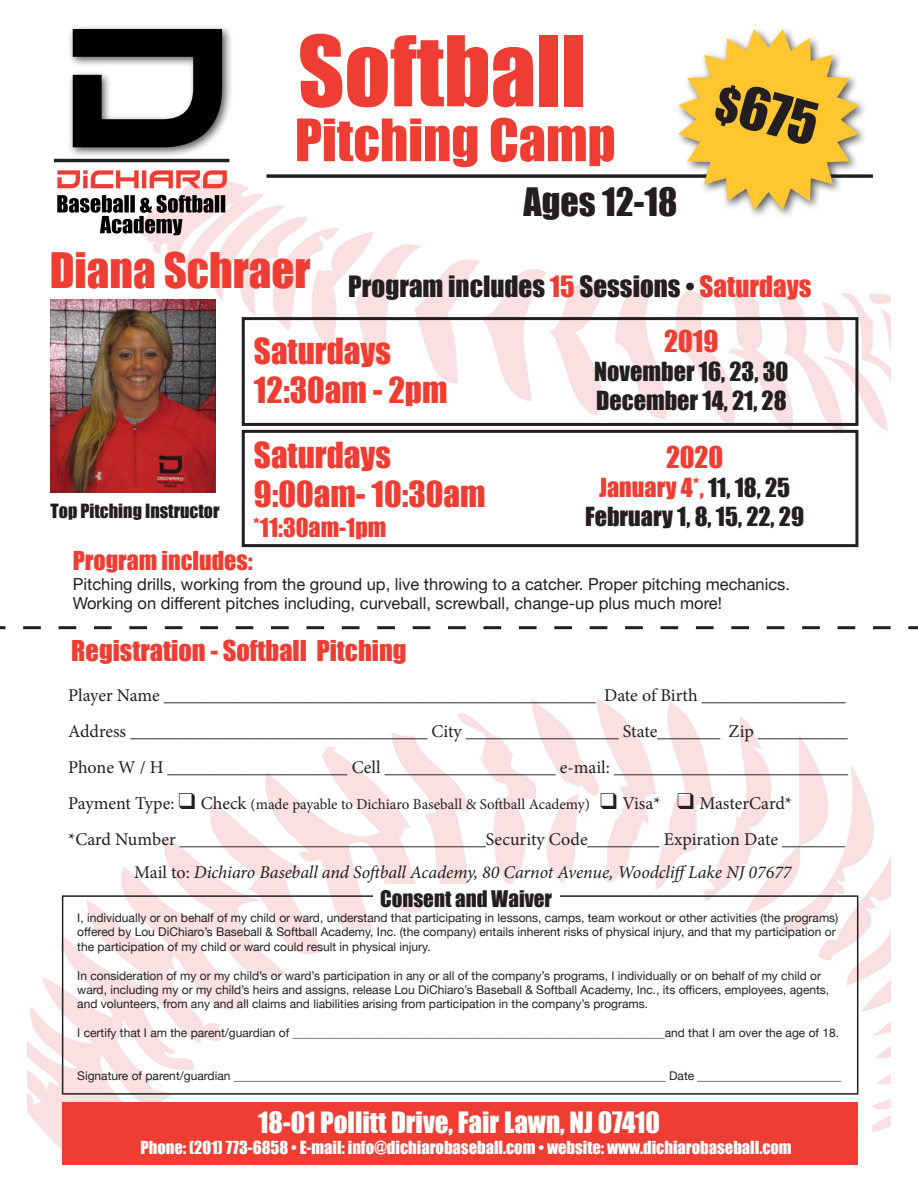
<style>
.page{position:relative;width:918px;height:1188px;background:#fff}
.page>*{position:absolute;margin:0;border:0;box-sizing:border-box;transform-origin:0 0}
.t1{font:90px "Impact";color:#ee3e34}
.t2{font:54px "Impact";color:#ee3e34}
.t3{font:54px "Impact";color:#231f20}
.t4{font:45px "Impact";color:#ee3e34}
.t5{font:36px "Impact";color:#231f20}
.t6{font:33px "Impact";color:#ee3e34}
.t7{font:27.6px "Impact";color:#ee3e34}
.t8{font:27px "Impact";color:#231f20}
.t9{font:27px "Impact";color:#fff}
.t10{font:26.4px "Impact";color:#ee3e34}
.t11{font:24.15px "Impact";color:#231f20}
.t12{font:24.15px "Impact";color:#ee3e34}
.t13{font:24px "Impact";color:#ee3e34}
.t14{font:21px "Impact";color:#231f20}
.t15{font:18px "Minion Pro";color:#231f20}
.t16{font:italic 18px "Minion Pro";letter-spacing:-.005em;color:#231f20}
.t17{font:18px "Impact";color:#231f20}
.t18{font:16.5px "Helvetica Neue";color:#231f20}
.t19{font:16.5px "Impact";color:#fff}
.t20{font:15px "Minion Pro";color:#231f20}
.t21{font:12px/14.4px "Helvetica Neue";color:#231f20}
.s1{font-size:44.55px}
.s2{color:#ee3e34}
.s3{color:#231f20}
.s4{font-size:18px}
.s5{font-style:normal}
</style>
<div class="page">
<img style="left:27px;top:159px;width:530px;height:675px">
<img style="left:557px;top:279px;width:334px;height:853px">
<img style="left:27px;top:834px;width:532px;height:316px">
<div style="left:62px;top:1102px;width:796px;height:62px;background:#ee3e34"></div>
<hr style="left:54px;top:159px;width:175px;height:3px;background:#231f20">
<svg style="left:57px;top:195px;width:168px;height:40px"></svg>
<div style="left:67px;top:24px;width:166px;height:135px;background:#231f20;opacity:.75"></div>
<svg style="left:73px;top:29px;width:149px;height:118px"></svg>
<svg style="left:57px;top:170px;width:170px;height:18px"></svg>
<svg style="left:266px;top:174px;width:607px;height:4px;background:#403c3d"></svg>
<svg style="left:0;top:626px;width:918px;height:3px"></svg>
<div style="left:62px;top:895px;width:796px;height:200px;border:2px solid #231f20"></div>
<div style="left:373px;top:885px;width:186px;height:21px;background:#fff"></div>
<div style="left:674px;top:25px;width:195px;height:195px;background:#231f20;opacity:.75"></div>
<svg style="left:678px;top:29px;width:181px;height:181px"></svg>
<img style="left:50px;top:300px;width:166px;height:193px">
<div style="left:242px;top:317px;width:616px;height:109px;border:3px solid #231f20"></div>
<div style="left:242px;top:430px;width:616px;height:117px;border:3px solid #231f20"></div>
<p class="t1" style="left:298px;top:1px;width:289px">Softball</p>
<p class="t2" style="left:295px;top:98px;width:322px">Pitching Camp</p>
<p class="t5" style="left:523px;top:174px;width:156px">Ages 12-18</p>
<p class="t3" style="left:728px;top:58px;width:105px;rotate:15deg"><span class="s1">$</span>675</p>
<p class="t4" style="left:50px;top:235px;width:263px">Diana Schraer</p>
<p class="t8" style="left:348px;top:266px;width:465px">Program includes <span class="s2">15</span> Sessions • <span class="s2">Saturdays</span></p>
<p class="t17" style="left:51px;top:497px;width:171px">Top Pitching Instructor</p>
<p class="t6" style="left:254px;top:325px;width:138px">Saturdays</p>
<p class="t6" style="left:254px;top:364px;width:195px">12:30am - 2pm</p>
<p class="t6" style="left:254px;top:429px;width:138px">Saturdays</p>
<p class="t6" style="left:254px;top:468px;width:233px">9:00am- 10:30am</p>
<p class="t13" style="left:253px;top:509px;width:135px">*11:30am-1pm</p>
<p class="t7" style="left:664px;top:320px;width:56px">2019</p>
<p class="t11" style="left:594px;top:353px;width:196px">November 16, 23, 30</p>
<p class="t11" style="left:596px;top:382px;width:192px">December 14, 21, 28</p>
<p class="t7" style="left:666px;top:436px;width:59px">2020</p>
<p class="t12" style="left:599px;top:469px;width:193px">January 4*, <span class="s3">11, 18, 25</span></p>
<p class="t11" style="left:585px;top:498px;width:221px">February 1, 8, 15, 22, 29</p>
<p class="t13" style="left:73px;top:542px;width:181px">Program includes:</p>
<p class="t18" style="left:73px;top:572px;width:719px">Pitching drills, working from the ground up, live throwing to a catcher. Proper pitching mechanics.</p>
<p class="t18" style="left:73px;top:592px;width:651px">Working on different pitches including, curveball, screwball, change-up plus much more!</p>
<p class="t10" style="left:71px;top:630px;width:337px">Registration - Softball Pitching</p>
<p class="t15" style="left:68px;top:683px;width:779px">Player Name ________________________________________________ Date of Birth ________________</p>
<p class="t15" style="left:68px;top:719px;width:781px">Address _________________________________ City _________________ State_______ Zip __________</p>
<p class="t15" style="left:68px;top:755px;width:781px">Phone W / H ____________________ Cell ___________________ e-mail: __________________________</p>
<p class="t20" style="left:68px;top:794px;width:726px"><span class="s4">Payment Type:</span> ❑ <span class="s4">Check</span> (made payable to Dichiaro Baseball &amp; Softball Academy) ❑ <span class="s4">Visa*</span> ❑ <span class="s4">MasterCard*</span></p>
<p class="t15" style="left:68px;top:827px;width:779px">*Card Number __________________________________Security Code________ Expiration Date _______</p>
<p class="t16" style="left:134px;top:860px;width:659px"><span class="s5">Mail to:</span> Dichiaro Baseball and Softball Academy, 80 Carnot Avenue, WoodcliffLake NJ 07677</p>
<p class="t14" style="left:380px;top:883px;width:174px">Consent and Waiver</p>
<p class="t21" style="left:77px;top:911px;width:763px">I, individually or on behalf of my child or ward, understand that participating in lessons, camps, team workout or other activities (the programs) offered by Lou DiChiaro’s Baseball &amp; Softball Academy, Inc. (the company) entails inherent risks of physical injury, and that my participation or the participation of my child or ward could result in physical injury.</p>
<p class="t21" style="left:77px;top:969px;width:753px">In consideration of my or my child’s or ward’s participation in any or all of the company’s programs, I individually or on behalf of my child or ward, including my or my child’s heirs and assigns, release Lou DiChiaro’s Baseball &amp; Softball Academy, Inc., its officers, employees, agents, and volunteers, from any and all claims and liabilities arising from participation in the company’s programs.</p>
<p class="t21" style="left:77px;top:1026px;width:763px">I certify that I am the parent/guardian of ______________________________________________________________and that I am over the age of 18.</p>
<p class="t21" style="left:77px;top:1070px;width:766px">Signature of parent/guardian ________________________________________________________________________ Date ________________________</p>
<p class="t9" style="left:258px;top:1102px;width:403px">18-01 Pollitt Drive, Fair Lawn, NJ 07410</p>
<p class="t19" style="left:140px;top:1134px;width:653px">Phone: (201) 773-6858 • E-mail: info@dichiarobaseball.com • website: www.dichiarobaseball.com</p>
</div>
